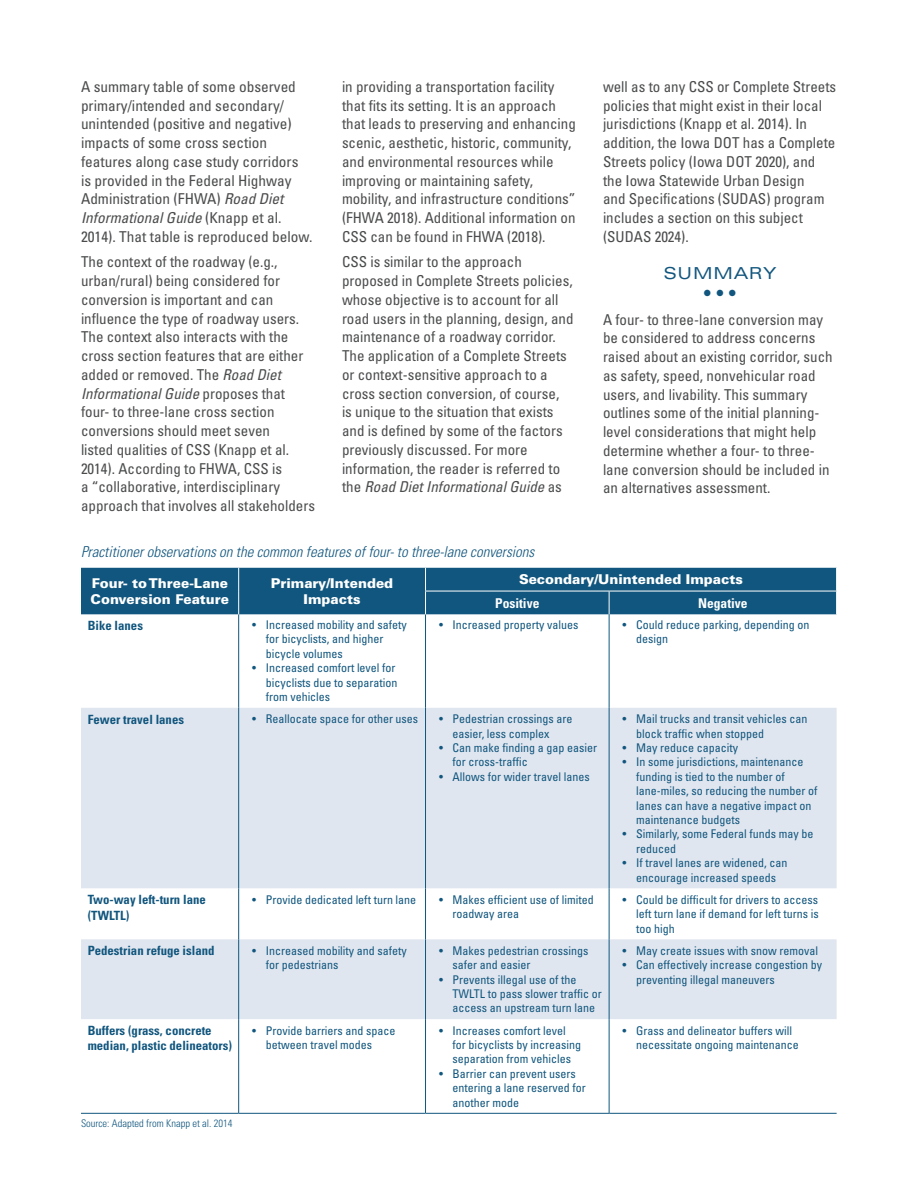
<style>
.page{position:relative;width:918px;height:1188px;background:#fff}
.page>*{position:absolute;margin:0;border:0;box-sizing:border-box;transform-origin:0 0}
.t1{font:expanded 16.5px "Univers LT Std";letter-spacing:.05em;color:#11567e}
.Body_Text{font:condensed 15px/18.8px "Univers LT Std";color:#4b4c4d}
.Table_title{font:italic 300 condensed 15px "Univers LT Std";color:#11567e}
.Table_header{font:900 13.5px/16.2px "Univers LT Std";color:#fff}
.Table_header-2{font:700 condensed 13.5px "Univers LT Std";color:#fff}
.Left_Column_Heading{font:700 condensed 12.75px/15.3px "Univers LT Std";color:#11567e}
.t2{font:condensed 12px/14.4px "Univers LT Std";color:#11567e}
.Source{font:300 condensed 10.5px "Univers LT Std";color:#11567e}
.s1{font-style:italic}
</style>
<div class="page">
<svg style="left:81px;top:708px;width:756px;height:311px;fill:#e0e6ef"></svg>
<hr style="left:238px;top:614px;width:1px;height:94px;background:#11567e">
<hr style="left:425px;top:614px;width:1px;height:94px;background:#11567e">
<hr style="left:609px;top:614px;width:1px;height:94px;background:#11567e">
<hr style="left:238px;top:708px;width:1px;height:180px;background:#11567e">
<hr style="left:425px;top:708px;width:1px;height:180px;background:#11567e">
<hr style="left:609px;top:708px;width:1px;height:180px;background:#11567e">
<hr style="left:238px;top:888px;width:1px;height:51px;background:#11567e">
<hr style="left:425px;top:888px;width:1px;height:51px;background:#11567e">
<hr style="left:609px;top:888px;width:1px;height:51px;background:#11567e">
<hr style="left:238px;top:939px;width:1px;height:80px;background:#11567e">
<hr style="left:425px;top:939px;width:1px;height:80px;background:#11567e">
<hr style="left:609px;top:939px;width:1px;height:80px;background:#11567e">
<hr style="left:238px;top:1019px;width:1px;height:94px;background:#11567e">
<hr style="left:425px;top:1019px;width:1px;height:94px;background:#11567e">
<hr style="left:609px;top:1019px;width:1px;height:94px;background:#11567e">
<hr style="left:81px;top:1113px;width:158px;height:1px;background:#11567e">
<hr style="left:239px;top:1113px;width:187px;height:1px;background:#11567e">
<hr style="left:426px;top:1113px;width:183px;height:1px;background:#11567e">
<hr style="left:609px;top:1113px;width:228px;height:1px;background:#11567e">
<div style="left:81px;top:568px;width:756px;height:46px;background:#11567e"></div>
<p class="Body_Text" style="left:81px;top:77px;width:233px">A summary table of some observed primary/intended and secondary/ unintended (positive and negative) impacts of some cross section features along case study corridors is provided in the Federal Highway Administration (FHWA) <span class="s1">Road Diet Informational Guide</span> (Knapp et al.<br>2014). That table is reproduced below.</p>
<p class="Body_Text" style="left:81px;top:252px;width:236px">The context of the roadway (e.g., urban/rural) being considered for conversion is important and can influence the type of roadway users.<br>The context also interacts with the cross section features that are either added or removed. The <span class="s1">Road Diet Informational Guide</span> proposes that four- to three-lane cross section conversions should meet seven<br>listed qualities of CSS (Knapp et al.<br>2014). According to FHWA, CSS is<br>a “collaborative, interdisciplinary approach that involves all stakeholders</p>
<p class="Body_Text" style="left:342px;top:77px;width:235px">in providing a transportation facility that fits its setting. It is an approach that leads to preserving and enhancing scenic, aesthetic, historic, community, and environmental resources while improving or maintaining safety, mobility, and infrastructure conditions” (FHWA 2018). Additional information on CSS can be found in FHWA (2018).</p>
<p class="Body_Text" style="left:342px;top:252px;width:233px">CSS is similar to the approach proposed in Complete Streets policies, whose objective is to account for all road users in the planning, design, and maintenance of a roadway corridor.<br>The application of a Complete Streets or context-sensitive approach to a cross section conversion, of course,<br>is unique to the situation that exists and is defined by some of the factors previously discussed. For more information, the reader is referred to the <span class="s1">Road Diet Informational Guide</span> as</p>
<p class="Table_title" style="left:81px;top:543px;width:455px">Practitioner observations on the common features of four- to three-lane conversions</p>
<p class="Body_Text" style="left:603px;top:77px;width:235px">well as to any CSS or Complete Streets policies that might exist in their local jurisdictions (Knapp et al. 2014). In addition, the Iowa DOT has a Complete Streets policy (Iowa DOT 2020), and the Iowa Statewide Urban Design<br>and Specifications (SUDAS) program includes a section on this subject (SUDAS 2024).</p>
<h2 class="t1" style="left:663px;top:264px;width:115px">SUMMARY</h2>
<p class="Body_Text" style="left:603px;top:310px;width:231px">A four- to three-lane conversion may be considered to address concerns raised about an existing corridor, such as safety, speed, nonvehicular road users, and livability. This summary outlines some of the initial planning&shy;level considerations that might help determine whether a four- to three&shy;lane conversion should be included in an alternatives assessment.</p>
<p class="Table_header" style="left:90px;top:575px;width:140px">Four- to Three-Lane<br>Conversion Feature</p>
<p class="Table_header" style="left:271px;top:575px;width:124px;text-align:center">Primary/Intended<br>Impacts</p>
<p class="Table_header" style="left:519px;top:571px;width:225px">Secondary/Unintended Impacts</p>
<p class="Table_header-2" style="left:495px;top:594px;width:46px">Positive</p>
<p class="Table_header-2" style="left:698px;top:594px;width:51px">Negative</p>
<p class="Left_Column_Heading" style="left:88px;top:617px;width:57px">Bike lanes</p>
<p class="t2" style="left:266px;top:617px;width:143px;text-indent:-14px">• Increased mobility and safety for bicyclists, and higher bicycle volumes</p>
<p class="t2" style="left:266px;top:661px;width:133px;text-indent:-14px">• Increased comfort level for bicyclists due to separation from vehicles</p>
<p class="t2" style="left:439px;top:617px;width:141px">• Increased property values</p>
<p class="t2" style="left:636px;top:617px;width:175px;text-indent:-14px">• Could reduce parking, depending on design</p>
<p class="Left_Column_Heading" style="left:88px;top:712px;width:98px">Fewer travel lanes</p>
<p class="t2" style="left:252px;top:712px;width:168px">• Reallocate space for other uses</p>
<p class="t2" style="left:453px;top:712px;width:121px;text-indent:-14px">• Pedestrian crossings are easier, less complex</p>
<p class="t2" style="left:453px;top:740px;width:146px;text-indent:-14px">• Can make finding a gap easier for cross-traffic</p>
<p class="t2" style="left:439px;top:769px;width:152px">• Allows for wider travel lanes</p>
<p class="t2" style="left:636px;top:712px;width:173px;text-indent:-14px">• Mail trucks and transit vehicles can block traffic when stopped</p>
<p class="t2" style="left:623px;top:740px;width:117px">• May reduce capacity</p>
<p class="t2" style="left:636px;top:755px;width:183px;text-indent:-14px">• In some jurisdictions, maintenance funding is tied to the number of lane-miles, so reducing the number of lanes can have a negative impact on maintenance budgets</p>
<p class="t2" style="left:636px;top:827px;width:179px;text-indent:-14px">• Similarly, some Federal funds may be reduced</p>
<p class="t2" style="left:623px;top:856px;width:166px;text-align:center">• If travel lanes are widened, can encourage increased speeds</p>
<p class="Left_Column_Heading" style="left:88px;top:892px;width:120px">Two-way left-turn lane (TWLTL)</p>
<p class="t2" style="left:252px;top:892px;width:166px">• Provide dedicated left turn lane</p>
<p class="t2" style="left:453px;top:892px;width:143px;text-indent:-14px">• Makes efficient use of limited roadway area</p>
<p class="t2" style="left:636px;top:892px;width:184px;text-align:justify;text-indent:-14px">• Could be difficult for drivers to access left turn lane if demand for left turns is too high</p>
<p class="Left_Column_Heading" style="left:88px;top:943px;width:128px">Pedestrian refuge island</p>
<p class="t2" style="left:266px;top:943px;width:143px;text-indent:-14px">• Increased mobility and safety for pedestrians</p>
<p class="t2" style="left:453px;top:943px;width:137px;text-indent:-14px">• Makes pedestrian crossings safer and easier</p>
<p class="t2" style="left:453px;top:972px;width:151px;text-indent:-14px">• Prevents illegal use of the<br>TWLTL to pass slower traffic or access an upstream turn lane</p>
<p class="t2" style="left:623px;top:943px;width:197px">• May create issues with snow removal</p>
<p class="t2" style="left:636px;top:958px;width:187px;text-indent:-14px">• Can effectively increase congestion by preventing illegal maneuvers</p>
<p class="Left_Column_Heading" style="left:88px;top:1023px;width:146px">Buffers (grass, concrete median, plastic delineators)</p>
<p class="t2" style="left:266px;top:1023px;width:131px;text-indent:-14px">• Provide barriers and space between travel modes</p>
<p class="t2" style="left:453px;top:1023px;width:130px;text-indent:-14px">• Increases comfort level for bicyclists by increasing separation from vehicles</p>
<p class="t2" style="left:453px;top:1066px;width:135px;text-indent:-14px">• Barrier can prevent users entering a lane reserved for another mode</p>
<p class="Source" style="left:81px;top:1117px;width:153px">Source: Adapted from Knapp et al. 2014</p>
<p class="t2" style="left:636px;top:1023px;width:164px;text-indent:-14px">• Grass and delineator buffers will necessitate ongoing maintenance</p>
</div>
